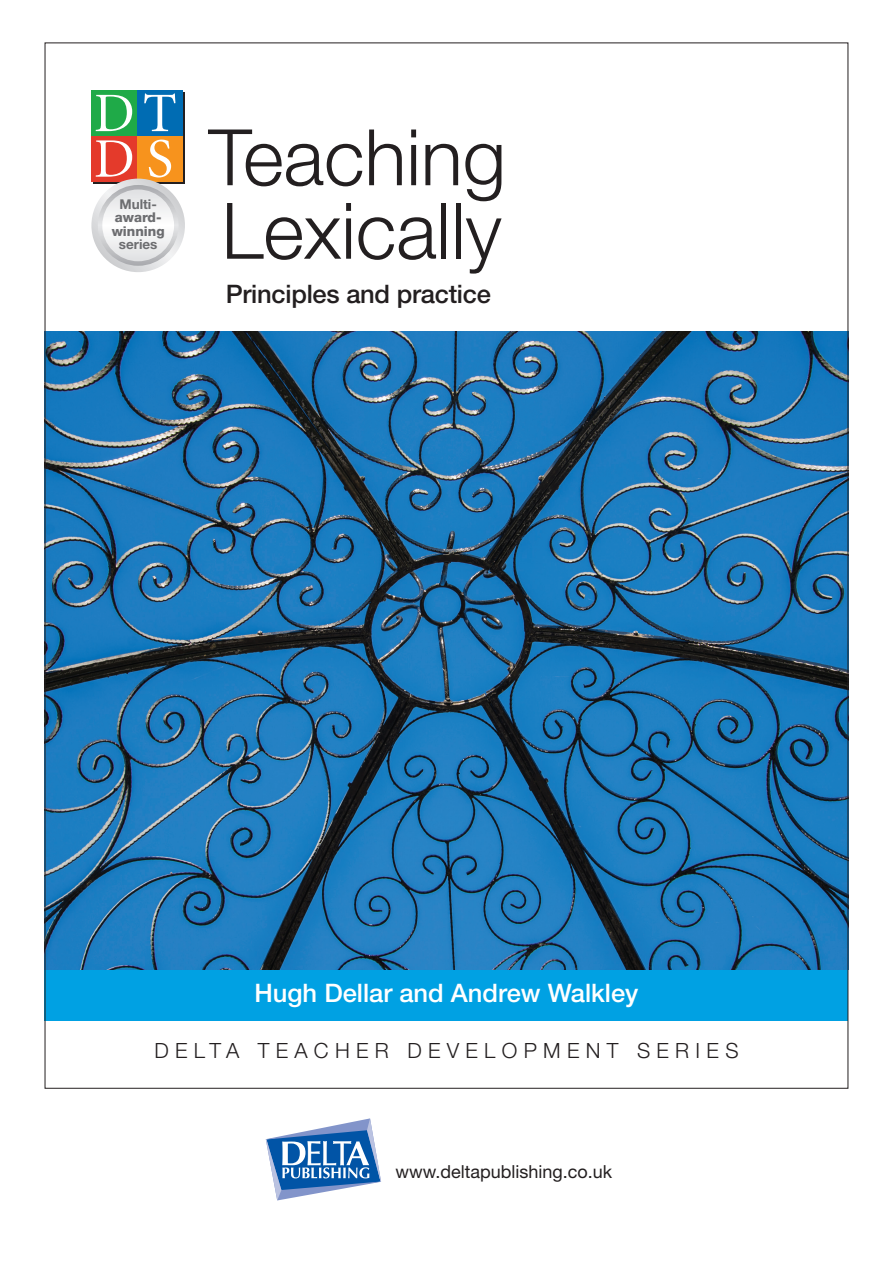
<style>
.page{position:relative;width:893px;height:1263px;background:#fff}
.page>*{position:absolute;margin:0;border:0;box-sizing:border-box;transform-origin:0 0}
.t1{font:300 78px/73.5px "Helvetica Neue";color:#231f20}
.t2{font:55.8px/45.6px "Minion";color:#fff}
.t3{font:500 25.5px "Helvetica Neue";color:#fff}
.t4{font:500 25.5px "Helvetica Neue";letter-spacing:-.01em;color:#231f20}
.t5{font:300 21px "Helvetica Neue";letter-spacing:.3em;color:#231f20}
.t6{font:18px "Helvetica Neue";color:#231f20}
.t7{font:800 13.5px/13.5px "Helvetica Neue";color:#6c6d70}
.t8{font:700 13.5px "Helvetica Neue";color:#6c6d70}
</style>
<div class="page">
<div style="left:93px;top:92px;width:92px;height:92px;background:#231f20"></div>
<div style="left:91px;top:90px;width:46px;height:46px;background:#1faa48"></div>
<div style="left:137px;top:90px;width:46px;height:46px;background:#006cb3"></div>
<div style="left:91px;top:136px;width:46px;height:46px;background:#e43a2b"></div>
<div style="left:137px;top:136px;width:46px;height:46px;background:#f7931d"></div>
<svg style="left:91px;top:179px;width:94px;height:93px"></svg>
<svg style="left:100px;top:187px;width:76px;height:76px"></svg>
<div style="left:98px;top:185px;width:81px;height:81px;border:4px solid #fff;border-radius:50%"></div>
<div style="left:45px;top:965px;width:803px;height:55px;background:#00a1e3"></div>
<img style="left:47px;top:332px;width:799px;height:637px">
<svg style="left:266px;top:1118px;width:115px;height:82px"></svg>
<h2 class="t2" style="left:94px;top:93px;width:84px">DT<br>DS</h2>
<p class="t8" style="left:119px;top:196px;width:39px">Multi-</p>
<p class="t7" style="left:112px;top:211px;width:55px">award&shy;winning</p>
<p class="t8" style="left:119px;top:236px;width:40px">series</p>
<h1 class="t1" style="left:208px;top:119px;width:299px">Teaching<br>Lexically</h1>
<p class="t4" style="left:226px;top:279px;width:267px">Principles and practice</p>
<p class="t3" style="left:254px;top:978px;width:386px">Hugh Dellar and Andrew Walkley</p>
<p class="t5" style="left:154px;top:1038px;width:586px">DELTA TEACHER DEVELOPMENT SERIES</p>
<p class="t6" style="left:395px;top:1161px;width:218px">www.deltapublishing.co.uk</p>
</div>
